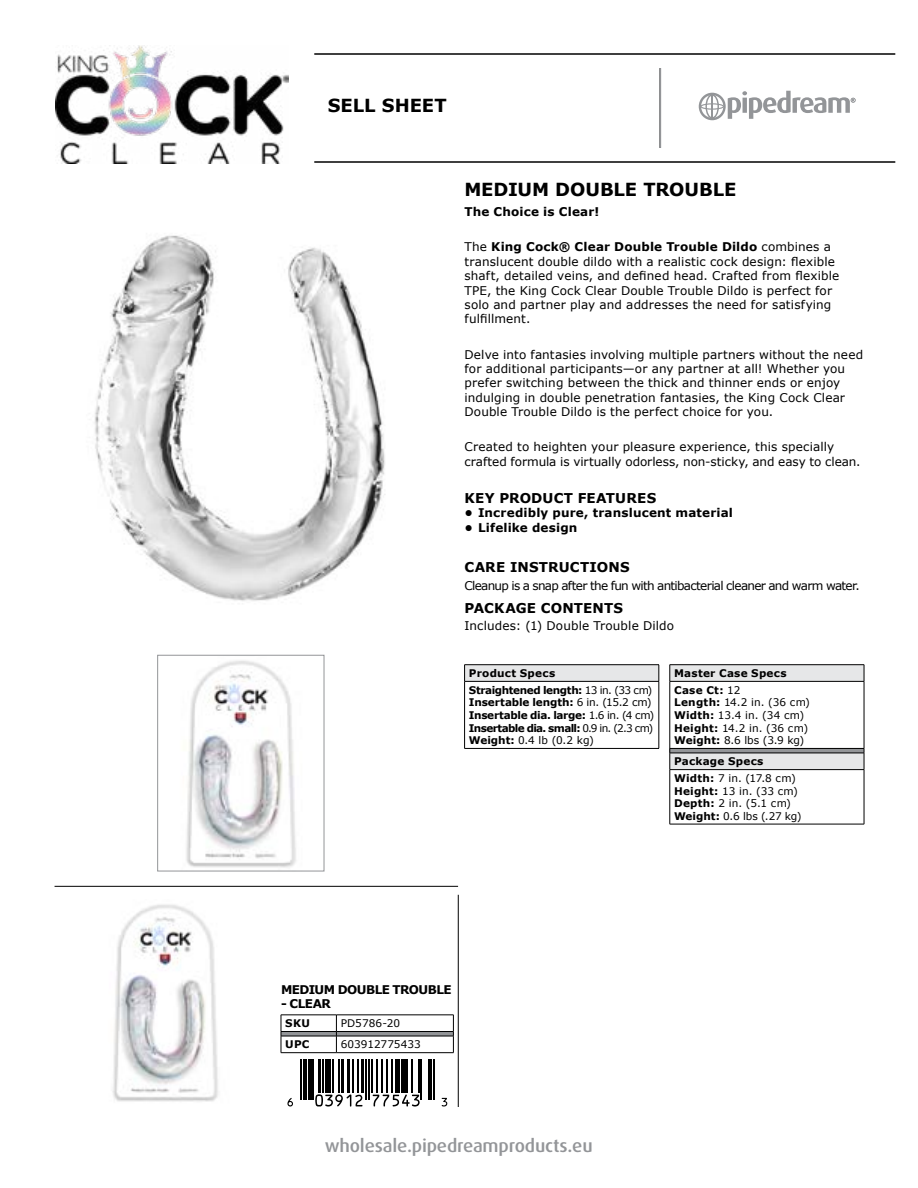
<style>
.page{position:relative;width:918px;height:1188px;background:#fff}
.page>*{position:absolute;margin:0;border:0;box-sizing:border-box;transform-origin:0 0}
.t1{font:500 18px "Dax Pro";letter-spacing:-.01em;color:#939598;scale:1.05 1}
.t2{font:700 18px "Verdana";letter-spacing:-.005em;color:#000}
.t3{font:700 13.5px "Verdana";letter-spacing:.01em;color:#000}
.t4{font:12px/14.4px "Verdana";letter-spacing:.01em;color:#000}
.t5{font:700 12px "Verdana";letter-spacing:.01em;color:#000}
.t6{font:12px "Verdana";letter-spacing:-.06em;color:#000}
.t7{font:700 12px "Verdana";letter-spacing:-.045em;color:#000}
.t8{font:10.5px/12.6px "Verdana";letter-spacing:.005em;color:#000}
.t9{font:700 10.5px/12.6px "Verdana";letter-spacing:-.03em;color:#000}
.t10{font:700 10.5px/16.6px "Verdana";letter-spacing:.02em;color:#000}
.t11{font:700 10.5px/16.6px "Verdana";letter-spacing:.025em;color:#000}
.t12{font:700 10.5px "Verdana";letter-spacing:-.01em;color:#000}
.s1{font-weight:700}
.s2{font-weight:400}
</style>
<div class="page">
<svg style="left:699px;top:91px;width:157px;height:29px"></svg>
<hr style="left:660px;top:68px;width:1px;height:80px;background:#939598">
<hr style="left:314px;top:161px;width:581px;height:2px;background:#000">
<img style="left:55px;top:46px;width:233px;height:118px">
<hr style="left:314px;top:53px;width:581px;height:2px;background:#000">
<img style="left:94px;top:235px;width:291px;height:366px">
<img style="left:186px;top:660px;width:110px;height:208px">
<div style="left:157px;top:655px;width:167px;height:216px;border:1px solid #939598"></div>
<div style="left:465px;top:665px;width:194px;height:16px;background:#e6e7e8"></div>
<hr style="left:464px;top:664px;width:195px;height:1px;background:#000">
<svg style="left:464px;top:665px;width:1px;height:16px"></svg>
<svg style="left:659px;top:665px;width:1px;height:16px"></svg>
<hr style="left:464px;top:681px;width:195px;height:1px;background:#000">
<hr style="left:464px;top:682px;width:1px;height:66px;background:#000">
<hr style="left:659px;top:682px;width:1px;height:66px;background:#000">
<hr style="left:464px;top:748px;width:195px;height:1px;background:#000">
<hr style="left:281px;top:1052px;width:55px;height:1px;background:#000">
<hr style="left:336px;top:1052px;width:118px;height:1px;background:#000">
<svg style="left:281px;top:1015px;width:173px;height:37px"></svg>
<svg style="left:291px;top:1059px;width:157px;height:48px"></svg>
<svg style="left:287px;top:1098px;width:6px;height:9px"></svg>
<hr style="left:300px;top:1059px;width:1px;height:41px;background:#000">
<hr style="left:303px;top:1059px;width:1px;height:41px;background:#000">
<hr style="left:306px;top:1059px;width:1px;height:41px;background:#000">
<div style="left:309px;top:1059px;width:5px;height:41px;background:#000"></div>
<hr style="left:318px;top:1059px;width:3px;height:33px;background:#000">
<hr style="left:323px;top:1059px;width:1px;height:33px;background:#000">
<div style="left:326px;top:1059px;width:5px;height:33px;background:#000"></div>
<hr style="left:333px;top:1059px;width:1px;height:33px;background:#000">
<hr style="left:338px;top:1059px;width:2px;height:33px;background:#000">
<hr style="left:341px;top:1059px;width:3px;height:33px;background:#000">
<hr style="left:347px;top:1059px;width:3px;height:33px;background:#000">
<hr style="left:353px;top:1059px;width:1px;height:33px;background:#000">
<svg style="left:315px;top:1094px;width:47px;height:13px"></svg>
<hr style="left:357px;top:1059px;width:1px;height:33px;background:#000">
<hr style="left:361px;top:1059px;width:3px;height:33px;background:#000">
<hr style="left:365px;top:1059px;width:2px;height:41px;background:#000">
<hr style="left:368px;top:1059px;width:2px;height:41px;background:#000">
<hr style="left:371px;top:1059px;width:1px;height:33px;background:#000">
<hr style="left:377px;top:1059px;width:1px;height:33px;background:#000">
<hr style="left:381px;top:1059px;width:1px;height:33px;background:#000">
<hr style="left:387px;top:1059px;width:1px;height:33px;background:#000">
<hr style="left:391px;top:1059px;width:1px;height:33px;background:#000">
<hr style="left:395px;top:1059px;width:4px;height:33px;background:#000">
<hr style="left:401px;top:1059px;width:1px;height:33px;background:#000">
<hr style="left:404px;top:1059px;width:4px;height:33px;background:#000">
<svg style="left:373px;top:1095px;width:47px;height:12px"></svg>
<hr style="left:411px;top:1059px;width:1px;height:33px;background:#000">
<hr style="left:418px;top:1059px;width:1px;height:33px;background:#000">
<hr style="left:421px;top:1059px;width:1px;height:41px;background:#000">
<hr style="left:428px;top:1059px;width:1px;height:41px;background:#000">
<hr style="left:431px;top:1059px;width:1px;height:41px;background:#000">
<hr style="left:434px;top:1059px;width:1px;height:41px;background:#000">
<svg style="left:442px;top:1098px;width:5px;height:9px"></svg>
<hr style="left:55px;top:886px;width:403px;height:1px;background:#000">
<hr style="left:458px;top:895px;width:1px;height:212px;background:#000">
<img style="left:112px;top:904px;width:106px;height:198px">
<hr style="left:670px;top:664px;width:194px;height:1px;background:#000">
<svg style="left:670px;top:665px;width:195px;height:105px"></svg>
<hr style="left:670px;top:769px;width:194px;height:1px;background:#000">
<hr style="left:670px;top:770px;width:1px;height:54px;background:#000">
<hr style="left:864px;top:770px;width:1px;height:54px;background:#000">
<hr style="left:670px;top:824px;width:194px;height:1px;background:#000">
<h1 class="t2" style="left:328px;top:93px;width:120px">SELL SHEET</h1>
<h1 class="t2" style="left:464px;top:178px;width:273px">MEDIUM DOUBLE TROUBLE</h1>
<p class="t5" style="left:465px;top:204px;width:136px">The Choice is Clear!</p>
<p class="t4" style="left:465px;top:240px;width:376px">The <span class="s1">King Cock® Clear Double Trouble Dildo</span> combines a translucent double dildo with a realistic cock design: flexible shaft, detailed veins, and defined head. Crafted from flexible TPE, the King Cock Clear Double Trouble Dildo is perfect for solo and partner play and addresses the need for satisfying fulfillment.</p>
<p class="t4" style="left:465px;top:347px;width:400px">Delve into fantasies involving multiple partners without the need for additional participants—or any partner at all! Whether you prefer switching between the thick and thinner ends or enjoy indulging in double penetration fantasies, the King Cock Clear Double Trouble Dildo is the perfect choice for you.</p>
<p class="t4" style="left:465px;top:440px;width:398px">Created to heighten your pleasure experience, this specially crafted formula is virtually odorless, non-sticky, and easy to clean.</p>
<p class="t3" style="left:465px;top:489px;width:193px">KEY PRODUCT FEATURES</p>
<p class="t5" style="left:465px;top:505px;width:270px">• Incredibly pure, translucent material</p>
<p class="t5" style="left:465px;top:520px;width:114px">• Lifelike design</p>
<p class="t3" style="left:465px;top:558px;width:167px">CARE INSTRUCTIONS</p>
<p class="t6" style="left:465px;top:578px;width:397px">Cleanup is a snap after the fun with antibacterial cleaner and warm water.</p>
<p class="t3" style="left:465px;top:599px;width:160px">PACKAGE CONTENTS</p>
<p class="t4" style="left:465px;top:619px;width:211px">Includes: (1) Double Trouble Dildo</p>
<p class="t9" style="left:469px;top:665px;width:185px;line-height:16.6px">Product Specs<br>Straightened length: <span class="s2">13 in. (33 cm)</span></p>
<p class="t9" style="left:469px;top:696px;width:187px">Insertable length: <span class="s2">6 in. (15.2 cm)<br></span>Insertable dia. large: <span class="s2">1.6 in. (4 cm)<br></span>Insertable dia. small: <span class="s2">0.9 in. (2.3 cm)<br></span>Weight: <span class="s2">0.4 lb (0.2 kg)</span></p>
<p class="t11" style="left:674px;top:665px;width:114px">Master Case Specs<br>Case Ct: <span class="s2">12</span></p>
<p class="t8" style="left:674px;top:696px;width:137px"><span class="s1">Length:</span> 14.2 in. (36 cm)<br><span class="s1">Width:</span> 13.4 in. (34 cm)<br><span class="s1">Height:</span> 14.2 in. (36 cm)<br><span class="s1">Weight:</span> 8.6 lbs (3.9 kg)</p>
<p class="t10" style="left:674px;top:753px;width:123px">Package Specs<br>Width: <span class="s2">7 in. (17.8 cm)</span></p>
<p class="t8" style="left:674px;top:785px;width:129px"><span class="s1">Height:</span> 13 in. (33 cm)<br><span class="s1">Depth:</span> 2 in. (5.1 cm)<br><span class="s1">Weight:</span> 0.6 lbs (.27 kg)</p>
<p class="t7" style="left:281px;top:982px;width:172px">MEDIUM DOUBLE TROUBLE</p>
<p class="t5" style="left:281px;top:996px;width:51px">- CLEAR</p>
<p class="t12" style="left:285px;top:1017px;width:26px">SKU</p>
<p class="t8" style="left:341px;top:1017px;width:61px">PD5786-20</p>
<p class="t12" style="left:285px;top:1038px;width:26px">UPC</p>
<p class="t8" style="left:341px;top:1038px;width:82px">603912775433</p>
<h1 class="t1" style="left:325px;top:1134px;width:257px">wholesale.pipedreamproducts.eu</h1>
</div>
